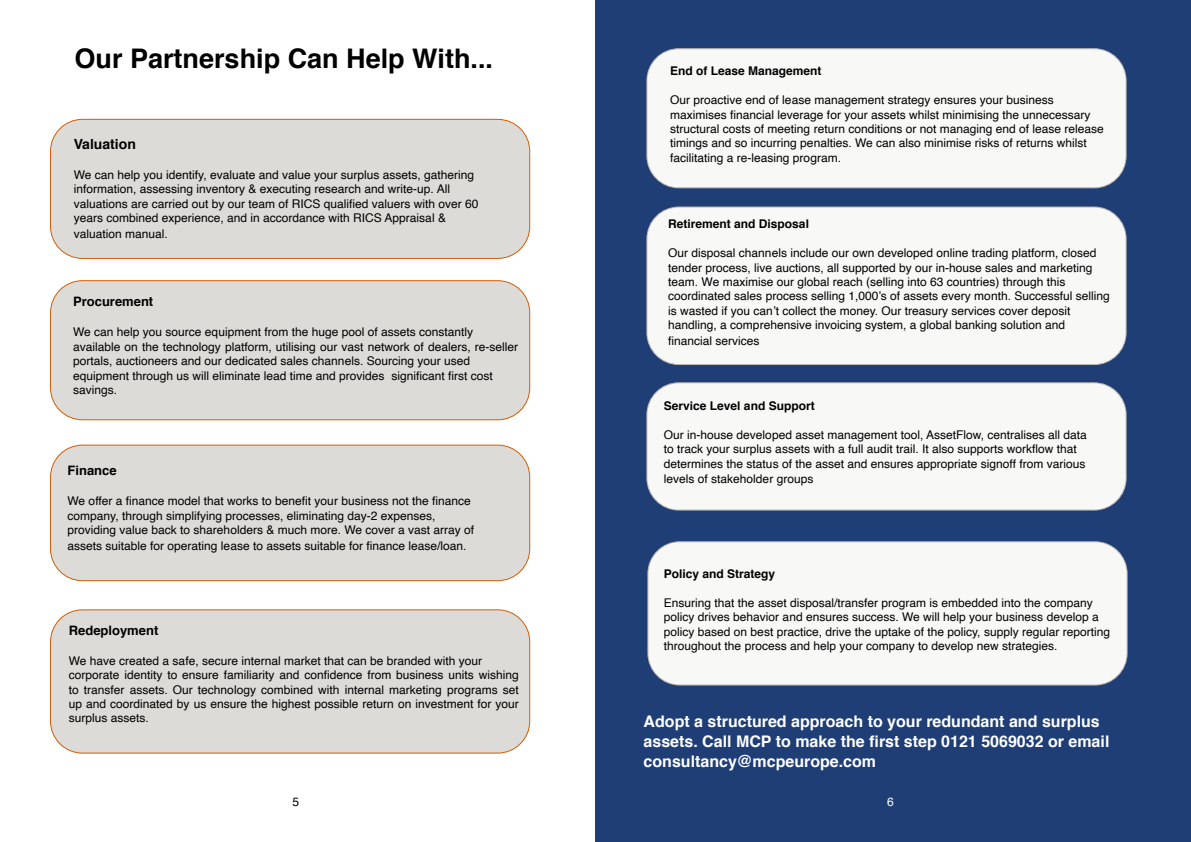
<style>
.page{position:relative;width:1191px;height:842px;background:#fff}
.page>*{position:absolute;margin:0;border:0;box-sizing:border-box;transform-origin:0 0}
.t1{font:700 27px "Helvetica";color:#000}
.t2{font:700 16px/20px "Helvetica";color:#fff}
.t3{font:700 14px "Helvetica";color:#000}
.t4{font:700 13px "Helvetica";color:#000}
.t5{font:12px/14.4px "Helvetica";color:#000}
.t6{font:700 12px "Helvetica";color:#000}
.t7{font:12px "Helvetica";color:#fff}
</style>
<div class="page">
<div style="left:595px;top:0;width:595px;height:842px;background:#1f3e76"></div>
<div style="left:51px;top:119px;width:479px;height:139px;background:#dddbd8;border-radius:32px"></div>
<div style="left:50px;top:119px;width:480px;height:140px;border:1px solid #d15d05;border-radius:32px"></div>
<div style="left:51px;top:281px;width:479px;height:139px;background:#dddbd8;border-radius:32px"></div>
<div style="left:50px;top:280px;width:480px;height:140px;border:1px solid #d15d05;border-radius:32px"></div>
<div style="left:51px;top:445px;width:479px;height:136px;background:#dddbd8;border-radius:32px"></div>
<div style="left:50px;top:445px;width:480px;height:136px;border:1px solid #d15d05;border-radius:32px"></div>
<div style="left:51px;top:610px;width:479px;height:143px;background:#dddbd8;border-radius:32px"></div>
<div style="left:50px;top:609px;width:480px;height:144px;border:1px solid #d15d05;border-radius:32px"></div>
<div style="left:647px;top:49px;width:479px;height:139px;background:#f8f8f7;border-radius:32px"></div>
<div style="left:646px;top:48px;width:480px;height:140px;border:1px solid #bbb8b2;border-radius:32px"></div>
<div style="left:647px;top:207px;width:479px;height:157px;background:#f8f8f7;border-radius:32px"></div>
<div style="left:646px;top:206px;width:480px;height:159px;border:1px solid #bbb8b2;border-radius:32px"></div>
<div style="left:647px;top:383px;width:479px;height:127px;background:#f8f8f7;border-radius:32px"></div>
<div style="left:646px;top:382px;width:480px;height:128px;border:1px solid #bbb8b2;border-radius:32px"></div>
<div style="left:648px;top:542px;width:479px;height:143px;background:#f8f8f7;border-radius:32px"></div>
<div style="left:647px;top:541px;width:480px;height:144px;border:1px solid #bbb8b2;border-radius:32px"></div>
<h1 class="t1" style="left:75px;top:37px;width:420px">Our Partnership Can Help With...</h1>
<p class="t3" style="left:74px;top:132px;width:64px">Valuation</p>
<p class="t5" style="left:74px;top:168px;width:406px">We can help you identify, evaluate and value your surplus assets, gathering information, assessing inventory &amp; executing research and write-up. All valuations are carried out by our team of RICS qualified valuers with over 60 years combined experience, and in accordance with RICS Appraisal &amp;</p>
<p class="t5" style="left:74px;top:226px;width:96px">valuation manual.</p>
<p class="t4" style="left:73px;top:291px;width:82px">Procurement</p>
<p class="t5" style="left:73px;top:325px;width:447px">We can help you source equipment from the huge pool of assets constantly available on the technology platform, utilising our vast network of dealers, re-seller portals, auctioneers and our dedicated sales channels. Sourcing your used equipment through us will eliminate lead time and provides significant first cost savings.</p>
<p class="t4" style="left:68px;top:460px;width:51px">Finance</p>
<p class="t5" style="left:68px;top:494px;width:408px">We offer a finance model that works to benefit your business not the finance company, through simplifying processes, eliminating day-2 expenses, providing value back to shareholders &amp; much more. We cover a vast array of</p>
<p class="t5" style="left:68px;top:539px;width:400px">assets suitable for operating lease to assets suitable for finance lease/loan.</p>
<p class="t4" style="left:69px;top:620px;width:91px">Redeployment</p>
<p class="t5" style="left:69px;top:654px;width:451px">We have created a safe, secure internal market that can be branded with your corporate identity to ensure familiarity and confidence from business units wishing to transfer assets. Our technology combined with internal marketing programs set up and coordinated by us ensure the highest possible return on investment for your surplus assets.</p>
<p class="t5" style="left:292px;top:795px;width:8px">5</p>
<p class="t6" style="left:670px;top:62px;width:153px">End of Lease Management</p>
<p class="t5" style="left:670px;top:93px;width:435px">Our proactive end of lease management strategy ensures your business maximises financial leverage for your assets whilst minimising the unnecessary structural costs of meeting return conditions or not managing end of lease release timings and so incurring penalties. We can also minimise risks of returns whilst facilitating a re-leasing program.</p>
<p class="t6" style="left:668px;top:214px;width:142px">Retirement and Disposal</p>
<p class="t5" style="left:668px;top:246px;width:443px">Our disposal channels include our own developed online trading platform, closed tender process, live auctions, all supported by our in-house sales and marketing team. We maximise our global reach (selling into 63 countries) through this coordinated sales process selling 1,000’s of assets every month. Successful selling is wasted if you can’t collect the money. Our treasury services cover deposit handling, a comprehensive invoicing system, a global banking solution and</p>
<p class="t5" style="left:668px;top:334px;width:93px">financial services</p>
<p class="t6" style="left:664px;top:396px;width:152px">Service Level and Support</p>
<p class="t5" style="left:664px;top:428px;width:424px">Our in-house developed asset management tool, AssetFlow, centralises all data to track your surplus assets with a full audit trail. It also supports workflow that determines the status of the asset and ensures appropriate signoff from various</p>
<p class="t5" style="left:664px;top:472px;width:151px">levels of stakeholder groups</p>
<p class="t6" style="left:664px;top:564px;width:113px">Policy and Strategy</p>
<p class="t5" style="left:664px;top:596px;width:448px">Ensuring that the asset disposal/transfer program is embedded into the company policy drives behavior and ensures success. We will help your business develop a policy based on best practice, drive the uptake of the policy, supply regular reporting throughout the process and help your company to develop new strategies.</p>
<h2 class="t2" style="left:643px;top:712px;width:467px">Adopt a structured approach to your redundant and surplus assets. Call MCP to make the first step 0121 5069032 or email consultancy@mcpeurope.com</h2>
<p class="t7" style="left:887px;top:792px;width:8px">6</p>
</div>
